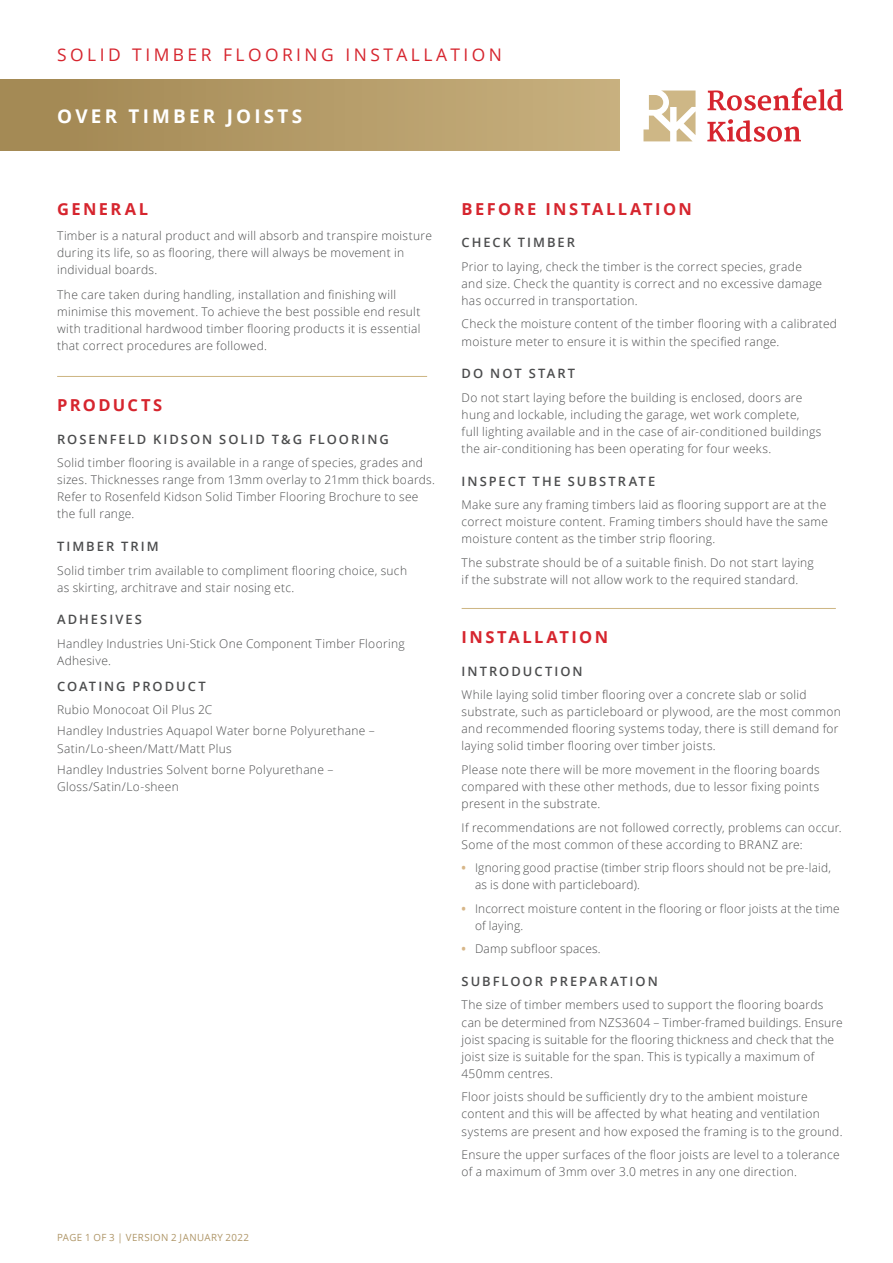
<style>
.page{position:relative;width:893px;height:1263px;background:#fff}
.page>*{position:absolute;margin:0;border:0;box-sizing:border-box;transform-origin:0 0}
.t1{font:700 18.9px "Open Sans";letter-spacing:.17em;color:#fff}
.Heading{font:17.4px "Open Sans";letter-spacing:.2em;color:#d6252e}
.subheading{font:700 16.5px "Open Sans";letter-spacing:.145em;color:#d6252e}
.Red_sub-heads_nEW{font:600 12.9px "Open Sans";letter-spacing:.155em;color:#4b4c4d}
.t2{font:300 12px/17.1px "Open Sans";letter-spacing:.025em;color:#4b4c4d}
.page_numbers{font:9.9px "Open Sans";letter-spacing:.04em;color:#af9668}
.s1{font-weight:700;color:#d7b688}
</style>
<div class="page">
<div style="left:0;top:79px;width:619px;height:72px;background:linear-gradient(to right,#a18651,#c8b07f)"></div>
<hr style="left:57px;top:376px;width:370px;height:1px;background:#ceb786">
<hr style="left:462px;top:608px;width:374px;height:1px;background:#ceb786">
<svg style="left:708px;top:88px;width:135px;height:23px"></svg>
<svg style="left:707px;top:119px;width:94px;height:23px"></svg>
<svg style="left:643px;top:91px;width:52px;height:50px"></svg>
<p class="Heading" style="left:57px;top:43px;width:446px">SOLID TIMBER FLOORING INSTALLATION</p>
<p class="t1" style="left:57px;top:102px;width:246px">OVER TIMBER JOISTS</p>
<p class="subheading" style="left:57px;top:197px;width:93px">GENERAL</p>
<p class="t2" style="left:57px;top:227px;width:376px">Timber is a natural product and will absorb and transpire moisture during its life, so as flooring, there will always be movement in individual boards.</p>
<p class="t2" style="left:57px;top:286px;width:365px">The care taken during handling, installation and finishing will minimise this movement. To achieve the best possible end result with traditional hardwood timber flooring products it is essential that correct procedures are followed.</p>
<p class="subheading" style="left:57px;top:393px;width:107px">PRODUCTS</p>
<p class="Red_sub-heads_nEW" style="left:57px;top:430px;width:333px">ROSENFELD KIDSON SOLID T&amp;G FLOORING</p>
<p class="t2" style="left:57px;top:454px;width:379px">Solid timber flooring is available in a range of species, grades and sizes. Thicknesses range from 13mm overlay to 21mm thick boards.<br>Refer to Rosenfeld Kidson Solid Timber Flooring Brochure to see the full range.</p>
<p class="Red_sub-heads_nEW" style="left:57px;top:537px;width:103px">TIMBER TRIM</p>
<p class="t2" style="left:57px;top:561px;width:351px">Solid timber trim available to compliment flooring choice, such as skirting, architrave and stair nosing etc.</p>
<p class="Red_sub-heads_nEW" style="left:57px;top:611px;width:86px">ADHESIVES</p>
<p class="t2" style="left:57px;top:634px;width:349px">Handley Industries Uni-Stick One Component Timber Flooring<br>Adhesive.</p>
<p class="Red_sub-heads_nEW" style="left:57px;top:677px;width:150px">COATING PRODUCT</p>
<p class="t2" style="left:57px;top:701px;width:157px">Rubio Monocoat Oil Plus 2C</p>
<p class="t2" style="left:57px;top:722px;width:319px">Handley Industries Aquapol Water borne Polyurethane –<br>Satin/Lo-sheen/Matt/Matt Plus</p>
<p class="t2" style="left:57px;top:761px;width:278px">Handley Industries Solvent borne Polyurethane –<br>Gloss/Satin/Lo-sheen</p>
<p class="page_numbers" style="left:57px;top:1230px;width:193px">PAGE 1 OF 3 | VERSION 2 JANUARY 2022</p>
<p class="subheading" style="left:462px;top:197px;width:232px">BEFORE INSTALLATION</p>
<p class="Red_sub-heads_nEW" style="left:462px;top:234px;width:115px">CHECK TIMBER</p>
<p class="t2" style="left:462px;top:257px;width:362px">Prior to laying, check the timber is the correct species, grade and size. Check the quantity is correct and no excessive damage has occurred in transportation.</p>
<p class="t2" style="left:462px;top:315px;width:377px">Check the moisture content of the timber flooring with a calibrated moisture meter to ensure it is within the specified range.</p>
<p class="Red_sub-heads_nEW" style="left:462px;top:365px;width:115px">DO NOT START</p>
<p class="t2" style="left:462px;top:388px;width:361px">Do not start laying before the building is enclosed, doors are hung and lockable, including the garage, wet work complete,<br>full lighting available and in the case of air-conditioned buildings the air-conditioning has been operating for four weeks.</p>
<p class="Red_sub-heads_nEW" style="left:462px;top:472px;width:195px">INSPECT THE SUBSTRATE</p>
<p class="t2" style="left:462px;top:496px;width:368px">Make sure any framing timbers laid as flooring support are at the correct moisture content. Framing timbers should have the same moisture content as the timber strip flooring.</p>
<p class="t2" style="left:462px;top:553px;width:354px">The substrate should be of a suitable finish. Do not start laying if the substrate will not allow work to the required standard.</p>
<p class="subheading" style="left:462px;top:625px;width:148px">INSTALLATION</p>
<p class="Red_sub-heads_nEW" style="left:462px;top:662px;width:122px">INTRODUCTION</p>
<p class="t2" style="left:462px;top:686px;width:381px">While laying solid timber flooring over a concrete slab or solid substrate, such as particleboard or plywood, are the most common and recommended flooring systems today, there is still demand for laying solid timber flooring over timber joists.</p>
<p class="t2" style="left:462px;top:761px;width:360px;text-align:justify">Please note there will be more movement in the flooring boards compared with these other methods, due to lessor fixing points present in the substrate.</p>
<p class="t2" style="left:462px;top:818px;width:382px">If recommendations are not followed correctly, problems can occur.<br>Some of the most common of these according to BRANZ are:</p>
<p class="t2" style="left:475px;top:859px;width:357px;text-indent:-14px"><span class="s1">•</span> Ignoring good practise (timber strip floors should not be pre-laid, as is done with particleboard).</p>
<p class="t2" style="left:475px;top:899px;width:366px;text-indent:-14px"><span class="s1">•</span> Incorrect moisture content in the flooring or floor joists at the time of laying.</p>
<p class="t2" style="left:462px;top:940px;width:141px"><span class="s1">•</span> Damp subfloor spaces.</p>
<p class="Red_sub-heads_nEW" style="left:462px;top:972px;width:198px">SUBFLOOR PREPARATION</p>
<p class="t2" style="left:462px;top:996px;width:383px">The size of timber members used to support the flooring boards can be determined from NZS3604 – Timber-framed buildings. Ensure joist spacing is suitable for the flooring thickness and check that the joist size is suitable for the span. This is typically a maximum of 450mm centres.</p>
<p class="t2" style="left:462px;top:1088px;width:382px">Floor joists should be sufficiently dry to the ambient moisture content and this will be affected by what heating and ventilation systems are present and how exposed the framing is to the ground.</p>
<p class="t2" style="left:462px;top:1146px;width:380px">Ensure the upper surfaces of the floor joists are level to a tolerance of a maximum of 3mm over 3.0 metres in any one direction.</p>
</div>
